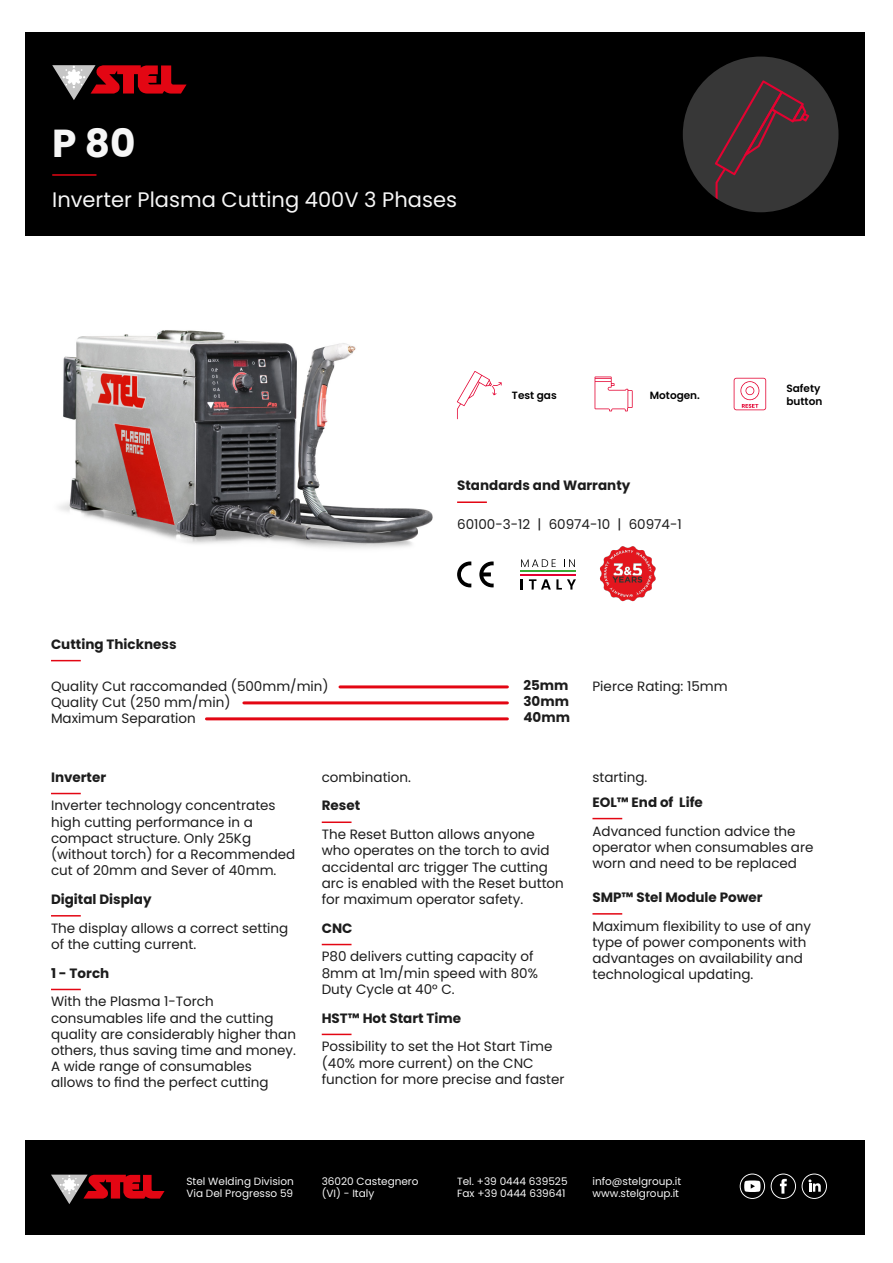
<style>
.page{position:relative;width:893px;height:1263px;background:#fff}
.page>*{position:absolute;margin:0;border:0;box-sizing:border-box;transform-origin:0 0}
.t1{font:700 39px "Poppins";color:#f6f6f6}
.t2{font:21px "Poppins";color:#f6f6f6}
.t3{font:13.5px/16.2px "Poppins";color:#1c1c1c}
.t4{font:700 13.5px/16.2px "Poppins";color:#1c1c1c}
.t5{font:10.5px/12.6px "Poppins";color:#f6f6f6}
.t6{font:600 10.5px/12.6px "Poppins";color:#000}
</style>
<div class="page">
<div style="left:26px;top:1140px;width:839px;height:95px;background:#000"></div>
<svg style="left:51px;top:1174px;width:114px;height:30px"></svg>
<div style="left:64px;top:1180px;width:10px;height:10px;background:#fff;border-radius:50%"></div>
<svg style="left:740px;top:1173px;width:25px;height:26px"></svg>
<svg style="left:802px;top:1173px;width:25px;height:26px"></svg>
<svg style="left:771px;top:1173px;width:25px;height:26px"></svg>
<svg style="left:457px;top:371px;width:45px;height:48px"></svg>
<svg style="left:734px;top:378px;width:32px;height:32px"></svg>
<img style="left:59px;top:330px;width:374px;height:219px">
<hr style="left:457px;top:501px;width:30px;height:2px;background:#e30613">
<hr style="left:51px;top:660px;width:30px;height:1px;background:#e30613">
<hr style="left:51px;top:793px;width:30px;height:1px;background:#e30613">
<hr style="left:51px;top:915px;width:30px;height:1px;background:#e30613">
<hr style="left:51px;top:989px;width:30px;height:1px;background:#e30613">
<hr style="left:322px;top:821px;width:29px;height:2px;background:#e30613">
<svg style="left:322px;top:944px;width:29px;height:1px"></svg>
<svg style="left:322px;top:1034px;width:29px;height:1px"></svg>
<hr style="left:592px;top:818px;width:30px;height:1px;background:#e30613">
<hr style="left:592px;top:913px;width:30px;height:2px;background:#e30613">
<hr style="left:340px;top:685px;width:167px;height:3px;background:#e30613">
<hr style="left:244px;top:701px;width:263px;height:3px;background:#e30613">
<hr style="left:206px;top:717px;width:301px;height:3px;background:#e30613">
<div style="left:26px;top:33px;width:839px;height:203px;background:#000"></div>
<div style="left:683px;top:57px;width:155px;height:155px;background:#373737;border-radius:50%"></div>
<svg style="left:715px;top:80px;width:94px;height:126px"></svg>
<hr style="left:52px;top:174px;width:44px;height:2px;background:#e30613">
<svg style="left:52px;top:65px;width:135px;height:35px"></svg>
<div style="left:68px;top:71px;width:12px;height:12px;background:#fff;border-radius:50%"></div>
<svg style="left:457px;top:561px;width:14px;height:26px"></svg>
<svg style="left:479px;top:561px;width:15px;height:26px"></svg>
<hr style="left:520px;top:571px;width:56px;height:1px;background:#3aaa35">
<hr style="left:520px;top:574px;width:56px;height:2px;background:#e40231">
<svg style="left:521px;top:559px;width:35px;height:8px"></svg>
<svg style="left:564px;top:559px;width:11px;height:8px"></svg>
<svg style="left:521px;top:579px;width:2px;height:10px"></svg>
<svg style="left:529px;top:579px;width:47px;height:10px"></svg>
<img style="left:600px;top:546px;width:56px;height:56px">
<svg style="left:595px;top:377px;width:38px;height:34px"></svg>
<h1 class="t1" style="left:52px;top:121px;width:85px">P 80</h1>
<h2 class="t2" style="left:52px;top:187px;width:406px">Inverter Plasma Cutting 400V 3 Phases</h2>
<p class="t6" style="left:512px;top:389px;width:46px">Test gas</p>
<p class="t6" style="left:786px;top:382px;width:37px">Safety button</p>
<p class="t6" style="left:650px;top:389px;width:52px">Motogen.</p>
<p class="t4" style="left:457px;top:478px;width:175px">Standards and Warranty</p>
<p class="t4" style="left:51px;top:636px;width:127px">Cutting Thickness</p>
<p class="t3" style="left:51px;top:678px;width:279px">Quality Cut raccomanded (500mm/min)<br>Quality Cut (250 mm/min)<br>Maximum Separation</p>
<p class="t3" style="left:457px;top:517px;width:226px">60100-3-12 | 60974-10 | 60974-1</p>
<p class="t4" style="left:523px;top:677px;width:47px">25mm</p>
<p class="t3" style="left:592px;top:678px;width:137px">Pierce Rating: 15mm</p>
<p class="t4" style="left:523px;top:693px;width:48px">30mm<br>40mm</p>
<p class="t4" style="left:51px;top:769px;width:57px">Inverter</p>
<p class="t3" style="left:51px;top:798px;width:246px">Inverter technology concentrates high cutting performance in a compact structure. Only 25Kg (without torch) for a Recommended cut of 20mm and Sever of 40mm.</p>
<p class="t4" style="left:51px;top:891px;width:102px">Digital Display</p>
<p class="t3" style="left:51px;top:920px;width:239px">The display allows a correct setting of the cutting current.</p>
<p class="t4" style="left:51px;top:965px;width:60px">1 - Torch</p>
<p class="t3" style="left:51px;top:994px;width:246px">With the Plasma 1-Torch consumables life and the cutting quality are considerably higher than others, thus saving time and money.<br>A wide range of consumables allows to find the perfect cutting</p>
<p class="t3" style="left:322px;top:769px;width:91px">combination.</p>
<p class="t4" style="left:322px;top:798px;width:40px">Reset</p>
<p class="t3" style="left:322px;top:826px;width:244px">The Reset Button allows anyone who operates on the torch to avid accidental arc trigger The cutting arc is enabled with the Reset button for maximum operator safety.</p>
<p class="t4" style="left:322px;top:920px;width:32px">CNC</p>
<p class="t3" style="left:322px;top:949px;width:218px">P80 delivers cutting capacity of<br>8mm at 1m/min speed with 80%<br>Duty Cycle at 40° C.</p>
<p class="t4" style="left:322px;top:1010px;width:141px">HST™ Hot Start Time</p>
<p class="t3" style="left:322px;top:1038px;width:244px">Possibility to set the Hot Start Time (40% more current) on the CNC function for more precise and faster</p>
<p class="t3" style="left:592px;top:769px;width:56px">starting.</p>
<p class="t4" style="left:592px;top:794px;width:112px">EOL™ End of Life</p>
<p class="t3" style="left:592px;top:823px;width:223px">Advanced function advice the operator when consumables are worn and need to be replaced</p>
<p class="t4" style="left:592px;top:889px;width:172px">SMP™ Stel Module Power</p>
<p class="t3" style="left:592px;top:918px;width:220px">Maximum flexibility to use of any type of power components with advantages on availability and technological updating.</p>
<p class="t5" style="left:186px;top:1175px;width:109px">Stel Welding Division<br>Via Del Progresso 59</p>
<p class="t5" style="left:322px;top:1175px;width:98px">36020 Castegnero (VI) - Italy</p>
<p class="t5" style="left:457px;top:1175px;width:112px">Tel. +39 0444 639525<br>Fax +39 0444 639641</p>
<p class="t5" style="left:592px;top:1175px;width:90px">info@stelgroup.it www.stelgroup.it</p>
</div>
